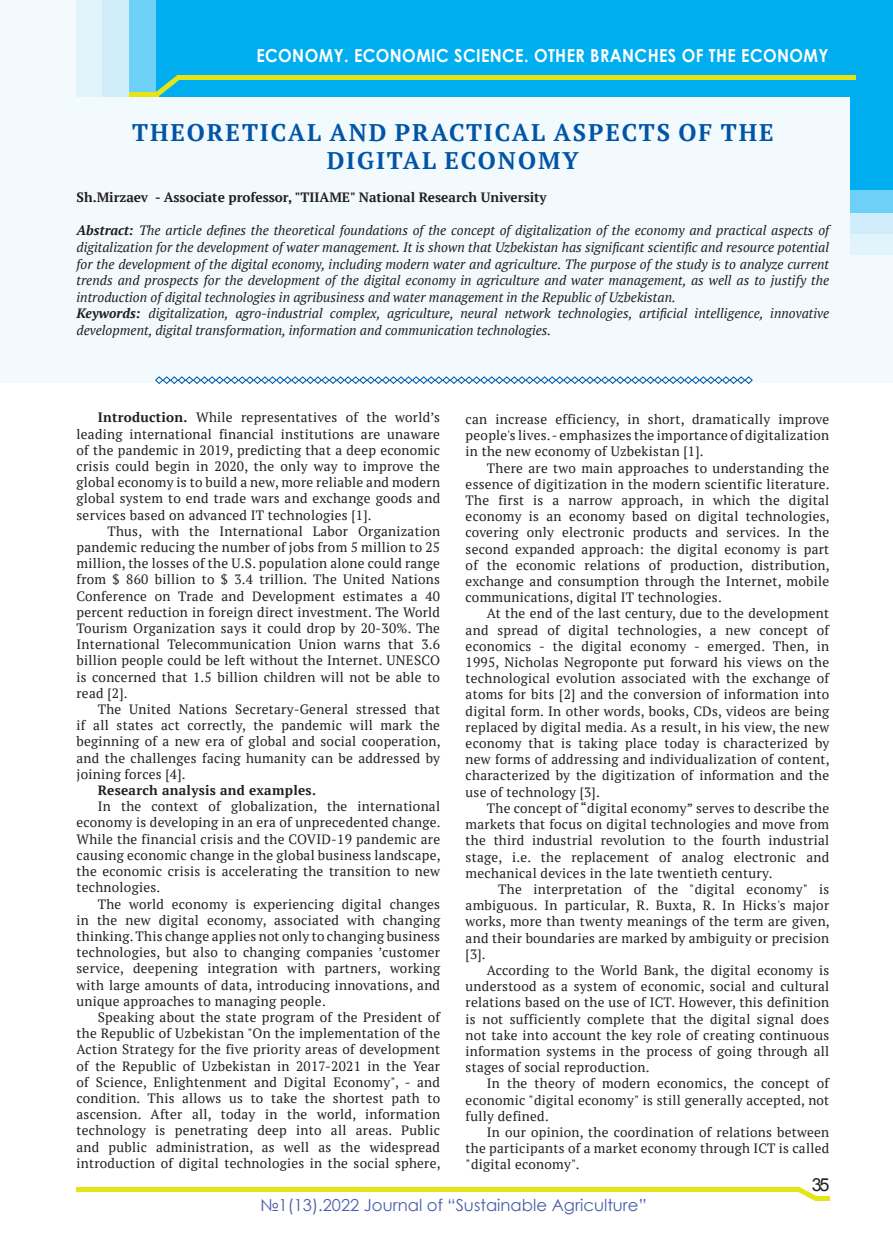
<style>
.page{position:relative;width:893px;height:1259px;background:#fff}
.page>*{position:absolute;margin:0;border:0;box-sizing:border-box;transform-origin:0 0}
.t1{font:700 24px/28.8px "PT Serif";letter-spacing:.08em;color:#0154a6;text-align:center}
.t2{font:700 18px "Century Gothic";letter-spacing:.025em;color:#fff;scale:.9 1}
.t3{font:18px "Arial";color:#231f20}
.t4{font:16.5px "Century Gothic";color:#4a5da9}
.t5{font:13.5px/16.2px "PT Serif";letter-spacing:.02em;color:#231f20;text-align:justify}
.t6{font:italic 13.5px/16.5px "PT Serif";color:#231f20;text-align:justify}
.t7{font:700 13.5px "PT Serif";color:#231f20}
.t8{font:700 13.5px "PT Serif";letter-spacing:.02em;color:#231f20}
.s1{font-weight:700}
</style>
<div class="page">
<div style="left:0;top:0;width:893px;height:382px;background:#f2fafd"></div>
<svg style="left:155px;top:376px;width:598px;height:8px"></svg>
<div style="left:77px;top:1px;width:428px;height:96px;background:#e1f4fc"></div>
<div style="left:103px;top:1px;width:432px;height:96px;background:#cfedfb"></div>
<div style="left:130px;top:1px;width:586px;height:96px;background:#6ed0f6"></div>
<div style="left:156px;top:1px;width:737px;height:96px;background:#00aeef"></div>
<div style="left:851px;top:160px;width:42px;height:95px;background:#e1f4fc"></div>
<div style="left:851px;top:160px;width:42px;height:73px;background:#cfedfb"></div>
<div style="left:851px;top:160px;width:42px;height:53px;background:#6ed0f6"></div>
<div style="left:851px;top:95px;width:42px;height:95px;background:#00aeef"></div>
<hr style="left:178px;top:75px;width:678px;height:4px;background:#e4e417">
<div style="left:129px;top:92px;width:29px;height:5px;background:#e4e417"></div>
<svg style="left:156px;top:75px;width:25px;height:22px"></svg>
<div style="left:76px;top:1187px;width:724px;height:5px;background:#e4e417"></div>
<hr style="left:815px;top:1196px;width:14px;height:4px;background:#e4e417">
<svg style="left:798px;top:1187px;width:18px;height:13px"></svg>
<p class="t2" style="left:256px;top:42px;width:637px">ECONOMY. ECONOMIC SCIENCE. OTHER BRANCHES OF THE ECONOMY</p>
<p class="t1" style="left:132px;top:117px;width:643px">THEORETICAL AND PRACTICAL ASPECTS OF THE<br>DIGITAL ECONOMY</p>
<p class="t7" style="left:77px;top:189px;width:472px">Sh.Mirzaev - Associate professor, "TIIAME" National Research University</p>
<p class="t6" style="left:77px;top:222px;width:754px"><span class="s1">Abstract:</span> The article defines the theoretical foundations of the concept of digitalization of the economy and practical aspects of digitalization for the development of water management. It is shown that Uzbekistan has significant scientific and resource potential for the development of the digital economy, including modern water and agriculture. The purpose of the study is to analyze current trends and prospects for the development of the digital economy in agriculture and water management, as well as to justify the introduction of digital technologies in agribusiness and water management in the Republic of Uzbekistan.</p>
<p class="t6" style="left:77px;top:305px;width:754px"><span class="s1">Keywords:</span> digitalization, agro-industrial complex, agriculture, neural network technologies, artificial intelligence, innovative development, digital transformation, information and communication technologies.</p>
<p class="t5" style="left:77px;top:409px;width:365px;text-indent:21px"><span class="s1">Introduction.</span> While representatives of the world’s leading international financial institutions are unaware of the pandemic in 2019, predicting that a deep economic crisis could begin in 2020, the only way to improve the global economy is to build a new, more reliable and modern global system to end trade wars and exchange goods and services based on advanced IT technologies [1].</p>
<p class="t5" style="left:77px;top:523px;width:365px;text-indent:31px">Thus, with the International Labor Organization pandemic reducing the number of jobs from 5 million to 25 million, the losses of the U.S. population alone could range from $ 860 billion to $ 3.4 trillion. The United Nations Conference on Trade and Development estimates a 40 percent reduction in foreign direct investment. The World Tourism Organization says it could drop by 20-30%. The International Telecommunication Union warns that 3.6 billion people could be left without the Internet. UNESCO is concerned that 1.5 billion children will not be able to read [2].</p>
<p class="t5" style="left:77px;top:701px;width:366px;text-indent:21px">The United Nations Secretary-General stressed that if all states act correctly, the pandemic will mark the beginning of a new era of global and social cooperation, and the challenges facing humanity can be addressed by joining forces [4].</p>
<p class="t8" style="left:98px;top:781px;width:220px">Research analysis and examples.</p>
<p class="t5" style="left:77px;top:798px;width:366px;text-indent:21px">In the context of globalization, the international economy is developing in an era of unprecedented change.<br>While the financial crisis and the COVID-19 pandemic are causing economic change in the global business landscape, the economic crisis is accelerating the transition to new technologies.</p>
<p class="t5" style="left:77px;top:895px;width:365px;text-indent:21px">The world economy is experiencing digital changes in the new digital economy, associated with changing thinking. This change applies not only to changing business technologies, but also to changing companies ’customer service, deepening integration with partners, working with large amounts of data, introducing innovations, and unique approaches to managing people.</p>
<p class="t5" style="left:77px;top:1009px;width:366px;text-indent:21px">Speaking about the state program of the President of the Republic of Uzbekistan "On the implementation of the Action Strategy for the five priority areas of development of the Republic of Uzbekistan in 2017-2021 in the Year of Science, Enlightenment and Digital Economy", - and condition. This allows us to take the shortest path to ascension. After all, today in the world, information technology is penetrating deep into all areas. Public and public administration, as well as the widespread introduction of digital technologies in the social sphere,</p>
<p class="t5" style="left:466px;top:411px;width:365px">can increase efficiency, in short, dramatically improve people's lives. - emphasizes the importance of digitalization in the new economy of Uzbekistan [1].</p>
<p class="t5" style="left:466px;top:459px;width:366px;text-indent:21px">There are two main approaches to understanding the essence of digitization in the modern scientific literature.<br>The first is a narrow approach, in which the digital economy is an economy based on digital technologies, covering only electronic products and services. In the second expanded approach: the digital economy is part of the economic relations of production, distribution, exchange and consumption through the Internet, mobile communications, digital IT technologies.</p>
<p class="t5" style="left:466px;top:605px;width:366px;text-indent:21px">At the end of the last century, due to the development and spread of digital technologies, a new concept of economics - the digital economy - emerged. Then, in 1995, Nicholas Negroponte put forward his views on the technological evolution associated with the exchange of atoms for bits [2] and the conversion of information into digital form. In other words, books, CDs, videos are being replaced by digital media. As a result, in his view, the new economy that is taking place today is characterized by new forms of addressing and individualization of content, characterized by the digitization of information and the use of technology [3].</p>
<p class="t5" style="left:466px;top:800px;width:365px;text-indent:21px">The concept of “digital economy” serves to describe the markets that focus on digital technologies and move from the third industrial revolution to the fourth industrial stage, i.e. the replacement of analog electronic and mechanical devices in the late twentieth century.</p>
<p class="t5" style="left:466px;top:881px;width:366px;text-indent:33px">The interpretation of the "digital economy" is ambiguous. In particular, R. Buxta, R. In Hicks's major works, more than twenty meanings of the term are given, and their boundaries are marked by ambiguity or precision [3].</p>
<p class="t5" style="left:466px;top:962px;width:365px;text-indent:21px">According to the World Bank, the digital economy is understood as a system of economic, social and cultural relations based on the use of ICT. However, this definition is not sufficiently complete that the digital signal does not take into account the key role of creating continuous information systems in the process of going through all stages of social reproduction.</p>
<p class="t5" style="left:466px;top:1075px;width:365px;text-indent:21px">In the theory of modern economics, the concept of economic "digital economy" is still generally accepted, not fully defined.</p>
<p class="t5" style="left:466px;top:1124px;width:365px;text-indent:21px">In our opinion, the coordination of relations between the participants of a market economy through ICT is called "digital economy".</p>
<p class="t4" style="left:260px;top:1193px;width:388px">№1(13).2022 Journal of “Sustainable Agriculture”</p>
<p class="t3" style="left:812px;top:1172px;width:19px">35</p>
</div>
